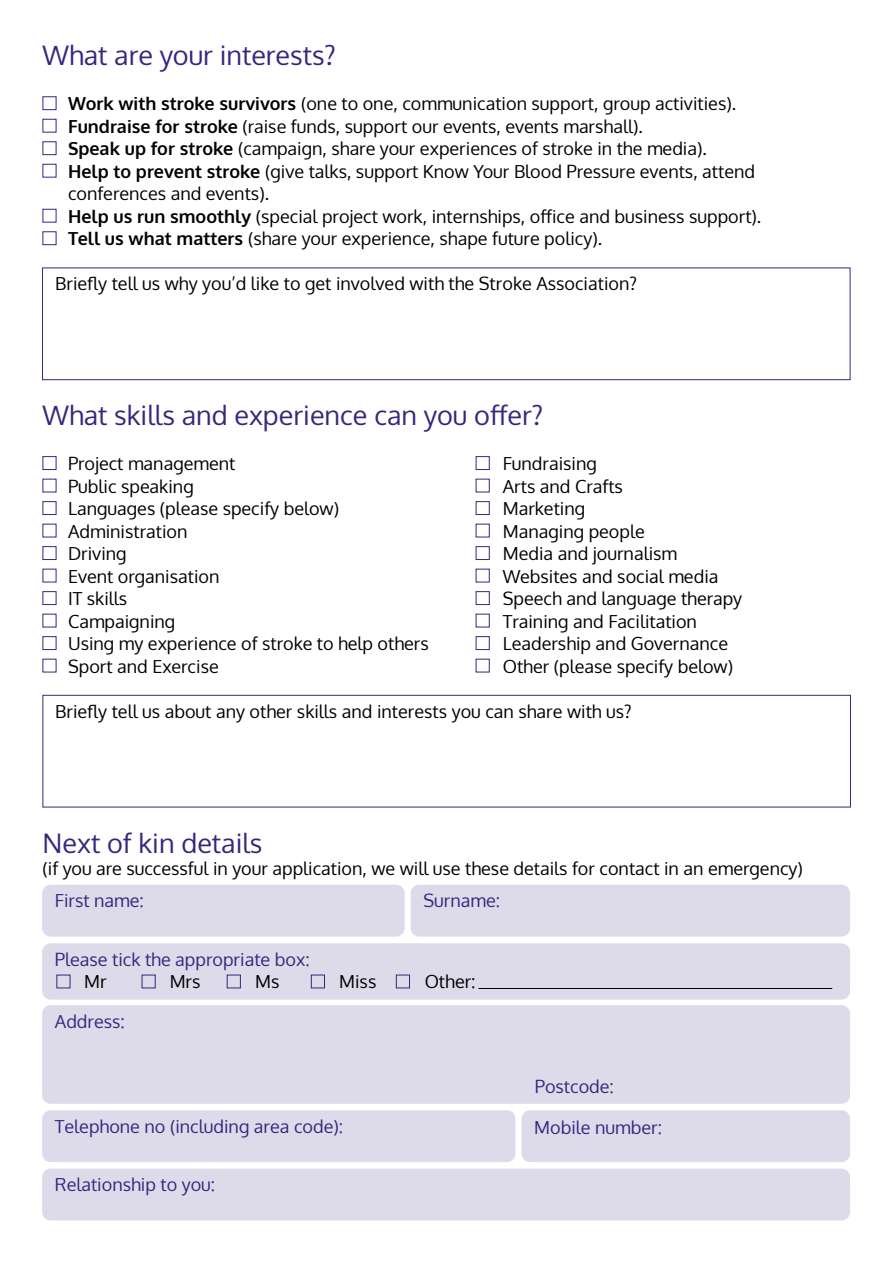
<style>
.page{position:relative;width:893px;height:1263px;background:#fff}
.page>*{position:absolute;margin:0;border:0;box-sizing:border-box;transform-origin:0 0}
.t1{font:27px "Oxygen";color:#36277e}
.t2{font:18px/22.5px "Oxygen";color:#000}
.t3{font:18px "Oxygen";color:#36277e}
.s1{font-weight:700}
</style>
<div class="page">
<div style="left:42px;top:268px;width:808px;height:112px;border:1px solid #36277e"></div>
<div style="left:43px;top:695px;width:808px;height:112px;border:1px solid #36277e"></div>
<div style="left:42px;top:885px;width:363px;height:51px;background:#dddaea;border-radius:9px"></div>
<div style="left:411px;top:885px;width:439px;height:51px;background:#dddaea;border-radius:9px"></div>
<div style="left:42px;top:1005px;width:808px;height:99px;background:#dddaea;border-radius:9px"></div>
<div style="left:42px;top:1168px;width:808px;height:52px;background:#dddaea;border-radius:9px"></div>
<div style="left:42px;top:1110px;width:473px;height:52px;background:#dddaea;border-radius:9px"></div>
<div style="left:521px;top:1110px;width:329px;height:52px;background:#dddaea;border-radius:9px"></div>
<div style="left:42px;top:943px;width:808px;height:57px;background:#dddaea;border-radius:9px"></div>
<hr style="left:478px;top:988px;width:354px;height:1px;background:#000">
<div style="left:43px;top:96px;width:13px;height:14px;border:1px solid #36277e"></div>
<div style="left:43px;top:141px;width:13px;height:14px;border:1px solid #36277e"></div>
<div style="left:43px;top:231px;width:13px;height:14px;border:1px solid #36277e"></div>
<div style="left:43px;top:456px;width:13px;height:14px;border:1px solid #36277e"></div>
<div style="left:43px;top:501px;width:13px;height:14px;border:1px solid #36277e"></div>
<div style="left:43px;top:546px;width:13px;height:14px;border:1px solid #36277e"></div>
<div style="left:43px;top:591px;width:13px;height:14px;border:1px solid #36277e"></div>
<div style="left:43px;top:636px;width:13px;height:14px;border:1px solid #36277e"></div>
<div style="left:476px;top:456px;width:14px;height:14px;border:1px solid #36277e"></div>
<div style="left:476px;top:479px;width:14px;height:13px;border:1px solid #36277e"></div>
<div style="left:476px;top:501px;width:14px;height:14px;border:1px solid #36277e"></div>
<div style="left:476px;top:524px;width:14px;height:13px;border:1px solid #36277e"></div>
<div style="left:476px;top:546px;width:14px;height:14px;border:1px solid #36277e"></div>
<div style="left:476px;top:569px;width:14px;height:13px;border:1px solid #36277e"></div>
<div style="left:476px;top:591px;width:14px;height:14px;border:1px solid #36277e"></div>
<div style="left:476px;top:614px;width:14px;height:13px;border:1px solid #36277e"></div>
<div style="left:476px;top:636px;width:14px;height:14px;border:1px solid #36277e"></div>
<div style="left:476px;top:659px;width:14px;height:13px;border:1px solid #36277e"></div>
<div style="left:142px;top:975px;width:14px;height:13px;border:1px solid #36277e"></div>
<div style="left:227px;top:975px;width:14px;height:13px;border:1px solid #36277e"></div>
<div style="left:311px;top:975px;width:14px;height:13px;border:1px solid #36277e"></div>
<div style="left:396px;top:975px;width:14px;height:13px;border:1px solid #36277e"></div>
<h1 class="t1" style="left:43px;top:37px;width:295px">What are your interests?</h1>
<p class="t2" style="left:68px;top:92px;width:695px"><span class="s1">Work with stroke survivors</span> (one to one, communication support, group activities).<br><span class="s1">Fundraise for stroke</span> (raise funds, support our events, events marshall).<br><span class="s1">Speak up for stroke</span> (campaign, share your experiences of stroke in the media).<br><span class="s1">Help to prevent stroke</span> (give talks, support Know Your Blood Pressure events, attend conferences and events).<br><span class="s1">Help us run smoothly</span> (special project work, internships, office and business support).<br><span class="s1">Tell us what matters</span> (share your experience, shape future policy).</p>
<p class="t2" style="left:55px;top:272px;width:583px">Briefly tell us why you’d like to get involved with the Stroke Association?</p>
<h1 class="t1" style="left:43px;top:397px;width:502px">What skills and experience can you offer?</h1>
<p class="t2" style="left:68px;top:452px;width:362px">Project management<br>Public speaking<br>Languages (please specify below)<br>Administration<br>Driving<br>Event organisation<br>IT skills<br>Campaigning<br>Using my experience of stroke to help others<br>Sport and Exercise</p>
<p class="t2" style="left:503px;top:452px;width:241px">Fundraising<br>Arts and Crafts<br>Marketing<br>Managing people<br>Media and journalism<br>Websites and social media<br>Speech and language therapy<br>Training and Facilitation<br>Leadership and Governance<br>Other (please specify below)</p>
<p class="t2" style="left:55px;top:700px;width:578px">Briefly tell us about any other skills and interests you can share with us?</p>
<h1 class="t1" style="left:43px;top:824px;width:221px">Next of kin details</h1>
<p class="t2" style="left:43px;top:857px;width:762px">(if you are successful in your application, we will use these details for contact in an emergency)</p>
<p class="t3" style="left:55px;top:889px;width:91px">First name:</p>
<p class="t3" style="left:423px;top:889px;width:78px">Surname:</p>
<p class="t3" style="left:55px;top:947px;width:256px">Please tick the appropriate box:</p>
<p class="t2" style="left:84px;top:970px;width:24px">Mr</p>
<p class="t2" style="left:170px;top:970px;width:32px">Mrs</p>
<p class="t2" style="left:255px;top:970px;width:26px">Ms</p>
<p class="t2" style="left:339px;top:970px;width:39px">Miss</p>
<p class="t2" style="left:425px;top:970px;width:52px">Other:</p>
<p class="t3" style="left:55px;top:1009px;width:72px">Address:</p>
<p class="t3" style="left:535px;top:1074px;width:81px">Postcode:</p>
<p class="t3" style="left:55px;top:1114px;width:290px">Telephone no (including area code):</p>
<p class="t3" style="left:534px;top:1115px;width:129px">Mobile number:</p>
<p class="t3" style="left:55px;top:1172px;width:162px">Relationship to you:</p>
</div>
